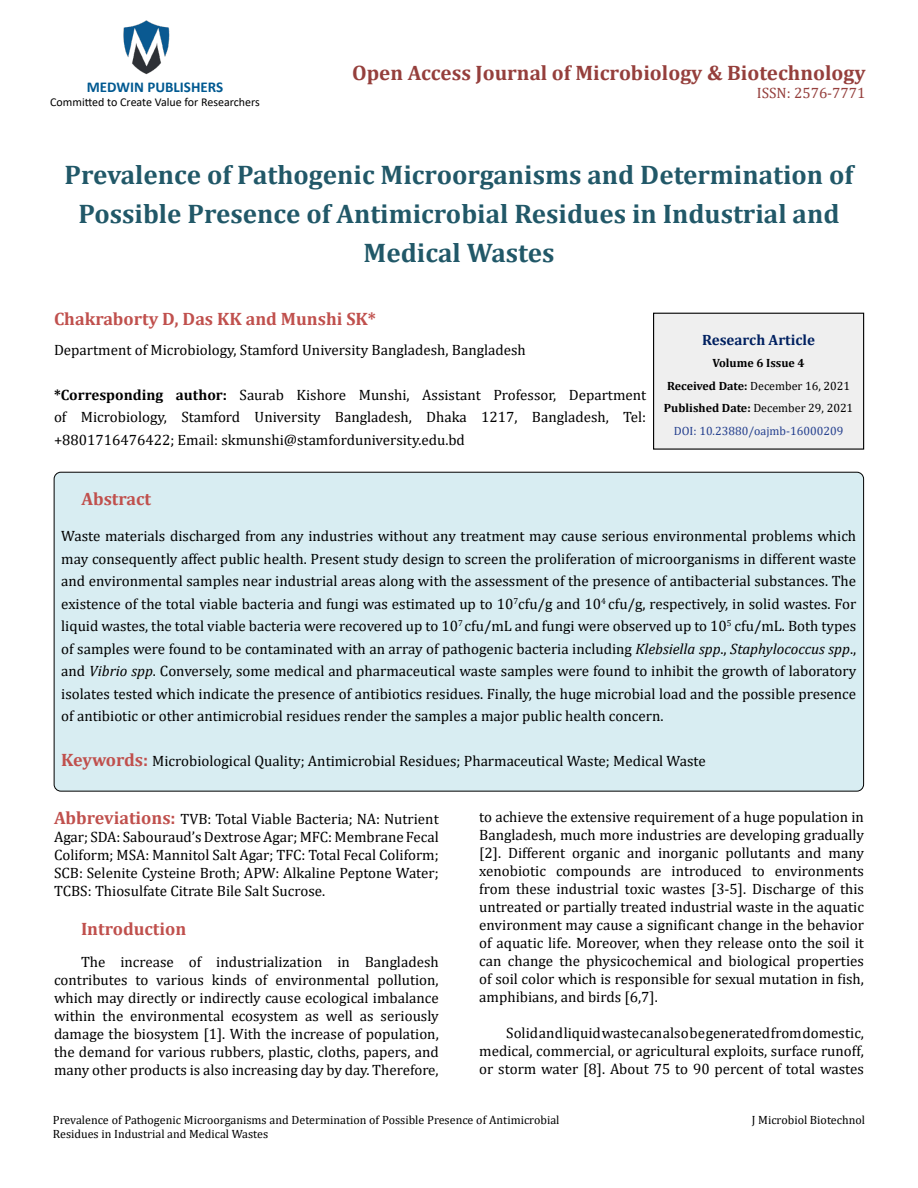
<style>
.page{position:relative;width:918px;height:1188px;background:#fff}
.page>*{position:absolute;margin:0;border:0;box-sizing:border-box;transform-origin:0 0}
.t1{font:700 27px/39px "Cambria";color:#215868;text-align:center}
.t2{font:700 21px "Cambria";color:#953f3c}
.t3{font:700 18px "Cambria";color:#c0504d}
.t4{font:15px/18px "Cambria";color:#000;text-align:justify}
.t5{font:700 15px "Calibri";color:#005991}
.t6{font:700 15px "Cambria";color:#002060}
.t7{font:15px "Cambria";color:#953f3c}
.t8{font:12px/14.4px "Cambria";color:#000}
.t9{font:700 12px/22.5px "Cambria";color:#000;text-align:center}
.t10{font:12px "Calibri";color:#000}
.s1{font-weight:700}
.s2{font-weight:400}
.s3{font-weight:400;color:#25408f}
.s4{font-style:italic}
.s5{font-weight:700;font-size:18px;color:#c0504d}
</style>
<div class="page">
<img style="left:123px;top:20px;width:47px;height:55px">
<div style="left:654px;top:313px;width:210px;height:136px;background:#efefef"></div>
<div style="left:653px;top:313px;width:211px;height:137px;border:1px solid #000"></div>
<div style="left:54px;top:472px;width:810px;height:319px;background:#d8edf2;border-radius:7px"></div>
<p class="t5" style="left:87px;top:76px;width:138px">MEDWIN PUBLISHERS</p>
<p class="t10" style="left:50px;top:94px;width:211px">Committed to Create Value for Researchers</p>
<h2 class="t2" style="left:352px;top:58px;width:515px">Open Access Journal of Microbiology &amp; Biotechnology</h2>
<p class="t7" style="left:757px;top:84px;width:110px">ISSN: 2576-7771</p>
<h1 class="t1" style="left:65px;top:155px;width:790px">Prevalence of Pathogenic Microorganisms and Determination of<br>Possible Presence of Antimicrobial Residues in Industrial and<br>Medical Wastes</h1>
<p class="t3" style="left:54px;top:306px;width:324px">Chakraborty D, Das KK and Munshi SK*</p>
<p class="t4" style="left:54px;top:340px;width:473px">Department of Microbiology, Stamford University Bangladesh, Bangladesh</p>
<p class="t4" style="left:54px;top:383px;width:594px;line-height:22.5px"><span class="s1">*Corresponding author:</span> Saurab Kishore Munshi, Assistant Professor, Department of Microbiology, Stamford University Bangladesh, Dhaka 1217, Bangladesh, Tel: +8801716476422; Email: skmunshi@stamforduniversity.edu.bd</p>
<p class="t6" style="left:702px;top:329px;width:114px">Research Article</p>
<p class="t9" style="left:664px;top:352px;width:191px">Volume 6 Issue 4<br>Received Date: <span class="s2">December 16, 2021<br></span>Published Date: <span class="s2">December 29, 2021<br></span><span class="s3">DOI: 10.23880/oajmb-16000209</span></p>
<p class="t3" style="left:81px;top:486px;width:71px">Abstract</p>
<p class="t4" style="left:61px;top:525px;width:797px;line-height:22.5px">Waste materials discharged from any industries without any treatment may cause serious environmental problems which may consequently affect public health. Present study design to screen the proliferation of microorganisms in different waste and environmental samples near industrial areas along with the assessment of the presence of antibacterial substances. The existence of the total viable bacteria and fungi was estimated up to 10<sup>7</sup>cfu/g and 10<sup>4</sup> cfu/g, respectively, in solid wastes. For liquid wastes, the total viable bacteria were recovered up to 10<sup>7</sup> cfu/mL and fungi were observed up to 10<sup>5</sup> cfu/mL. Both types of samples were found to be contaminated with an array of pathogenic bacteria including <span class="s4">Klebsiella spp</span>., <span class="s4">Staphylococcus spp</span>., and <span class="s4">Vibrio spp</span>. Conversely, some medical and pharmaceutical waste samples were found to inhibit the growth of laboratory isolates tested which indicate the presence of antibiotics residues. Finally, the huge microbial load and the possible presence of antibiotic or other antimicrobial residues render the samples a major public health concern.</p>
<p class="t4" style="left:61px;top:752px;width:646px"><span class="s5">Keywords:</span> Microbiological Quality; Antimicrobial Residues; Pharmaceutical Waste; Medical Waste</p>
<p class="t4" style="left:54px;top:810px;width:386px"><span class="s5">Abbreviations:</span> TVB: Total Viable Bacteria; NA: Nutrient Agar; SDA: Sabouraud’s Dextrose Agar; MFC: Membrane Fecal Coliform; MSA: Mannitol Salt Agar; TFC: Total Fecal Coliform; SCB: Selenite Cysteine Broth; APW: Alkaline Peptone Water; TCBS: Thiosulfate Citrate Bile Salt Sucrose.</p>
<p class="t3" style="left:81px;top:916px;width:107px">Introduction</p>
<p class="t4" style="left:54px;top:952px;width:386px;text-indent:27px">The increase of industrialization in Bangladesh contributes to various kinds of environmental pollution, which may directly or indirectly cause ecological imbalance within the environmental ecosystem as well as seriously damage the biosystem [1]. With the increase of population, the demand for various rubbers, plastic, cloths, papers, and many other products is also increasing day by day. Therefore,</p>
<p class="t4" style="left:479px;top:807px;width:386px">to achieve the extensive requirement of a huge population in Bangladesh, much more industries are developing gradually [2]. Different organic and inorganic pollutants and many xenobiotic compounds are introduced to environments from these industrial toxic wastes [3-5]. Discharge of this untreated or partially treated industrial waste in the aquatic environment may cause a significant change in the behavior of aquatic life. Moreover, when they release onto the soil it can change the physicochemical and biological properties of soil color which is responsible for sexual mutation in fish, amphibians, and birds [6,7].</p>
<p class="t4" style="left:479px;top:1023px;width:386px;text-indent:27px">Solid and liquid waste can also be generated from domestic, medical, commercial, or agricultural exploits, surface runoff, or storm water [8]. About 75 to 90 percent of total wastes</p>
<p class="t8" style="left:53px;top:1113px;width:508px">Prevalence of Pathogenic Microorganisms and Determination of Possible Presence of Antimicrobial<br>Residues in Industrial and Medical Wastes</p>
<p class="t8" style="left:752px;top:1113px;width:115px">J Microbiol Biotechnol</p>
</div>
